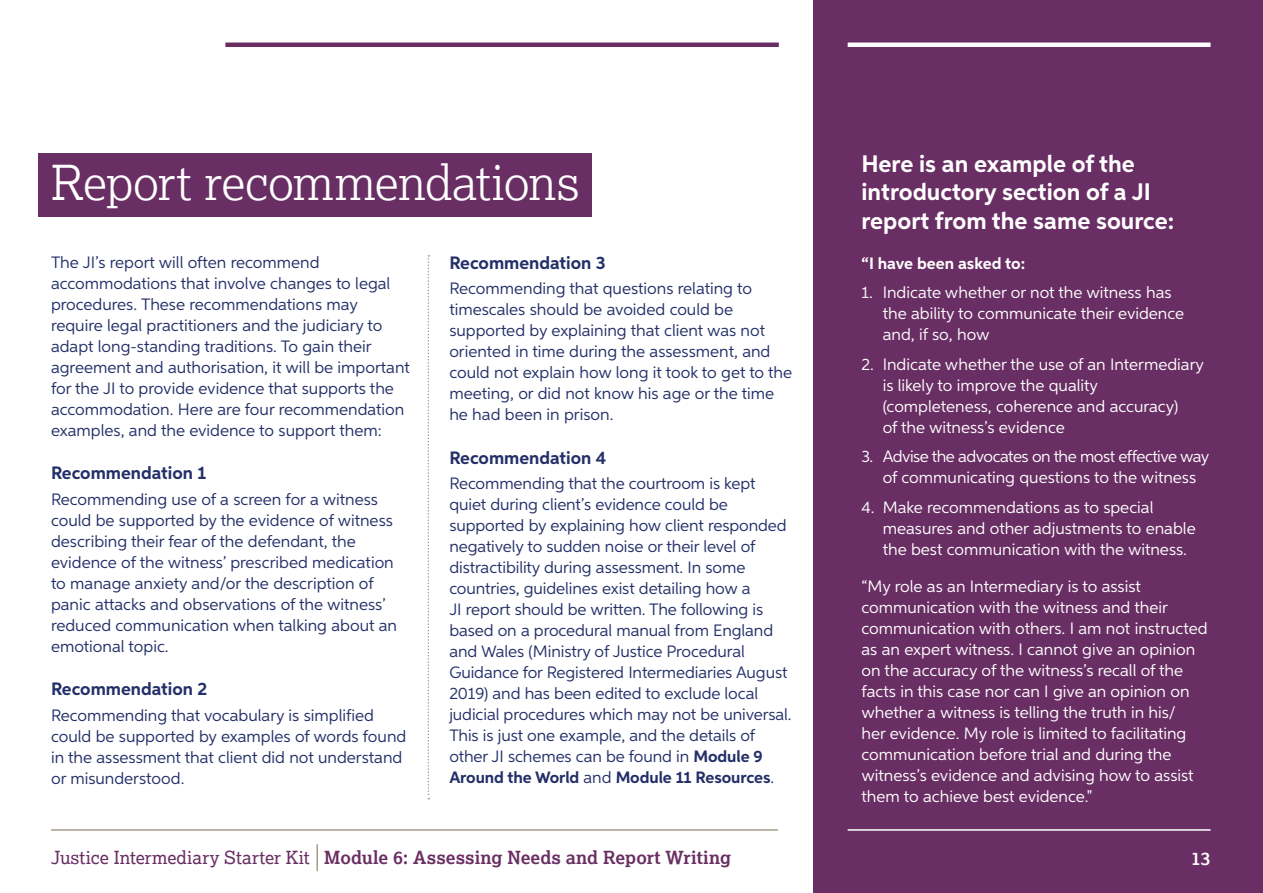
<style>
.page{position:relative;width:1263px;height:893px;background:#fff}
.page>*{position:absolute;margin:0;border:0;box-sizing:border-box;transform-origin:0 0}
.t1{font:300 48px "Lexia";letter-spacing:-.015em;color:#fff}
.t2{font:700 24px/28.5px "Aspira";color:#fff}
.t3{font:700 18px "Lexia";color:#692e63}
.t4{font:700 18px "Aspira";color:#232f68}
.t5{font:700 18px "Lexia";color:#fff}
.t6{font:16.5px/21px "Aspira";color:#232f68}
.t7{font:16.5px/21px "Aspira";color:#fff}
.t8{font:700 16.5px "Aspira";color:#fff}
.s1{font-weight:700}
.s2{font-weight:400}
</style>
<div class="page">
<hr style="left:51px;top:829px;width:1161px;height:2px;background:#a69e88">
<hr style="left:316px;top:844px;width:2px;height:27px;background:#a69e88">
<div style="left:779px;top:810px;width:59px;height:41px;background:#fff"></div>
<hr style="left:225px;top:43px;width:554px;height:4px;background:#692e63">
<div style="left:38px;top:153px;width:554px;height:64px;background:#692e63"></div>
<div style="left:814px;top:0;width:449px;height:893px;background:#692e63"></div>
<hr style="left:848px;top:43px;width:362px;height:4px;background:#fff">
<hr style="left:848px;top:829px;width:362px;height:2px;background:#fff">
<svg style="left:428px;top:255px;width:1px;height:544px"></svg>
<h1 class="t1" style="left:51px;top:152px;width:530px">Report recommendations</h1>
<p class="t6" style="left:51px;top:252px;width:360px">The JI’s report will often recommend accommodations that involve changes to legal procedures. These recommendations may require legal practitioners and the judiciary to adapt long-standing traditions. To gain their agreement and authorisation, it will be important for the JI to provide evidence that supports the accommodation. Here are four recommendation examples, and the evidence to support them:</p>
<p class="t4" style="left:51px;top:462px;width:157px">Recommendation 1</p>
<p class="t6" style="left:51px;top:488px;width:348px">Recommending use of a screen for a witness could be supported by the evidence of witness describing their fear of the defendant, the evidence of the witness’ prescribed medication to manage anxiety and/or the description of panic attacks and observations of the witness’ reduced communication when talking about an emotional topic.</p>
<p class="t4" style="left:51px;top:678px;width:158px">Recommendation 2</p>
<p class="t6" style="left:51px;top:704px;width:357px">Recommending that vocabulary is simplified could be supported by examples of words found in the assessment that client did not understand or misunderstood.</p>
<p class="t4" style="left:449px;top:252px;width:158px">Recommendation 3</p>
<p class="t6" style="left:449px;top:278px;width:344px">Recommending that questions relating to timescales should be avoided could be supported by explaining that client was not oriented in time during the assessment, and could not explain how long it took to get to the meeting, or did not know his age or the time he had been in prison.</p>
<p class="t4" style="left:449px;top:447px;width:158px">Recommendation 4</p>
<p class="t6" style="left:449px;top:473px;width:344px">Recommending that the courtroom is kept quiet during client’s evidence could be supported by explaining how client responded negatively to sudden noise or their level of distractibility during assessment. In some countries, guidelines exist detailing how a<br>JI report should be written. The following is based on a procedural manual from England and Wales (Ministry of Justice Procedural Guidance for Registered Intermediaries August 2019) and has been edited to exclude local judicial procedures which may not be universal.<br>This is just one example, and the details of other JI schemes can be found in <span class="s1">Module 9<br>Around the World</span> and <span class="s1">Module 11 Resources</span>.</p>
<p class="t3" style="left:51px;top:846px;width:682px"><span class="s2">Justice Intermediary Starter Kit</span> Module 6: Assessing Needs and Report Writing</p>
<h2 class="t2" style="left:861px;top:149px;width:314px">Here is an example of the introductory section of a JI report from the same source:</h2>
<p class="t8" style="left:861px;top:253px;width:165px">“I have been asked to:</p>
<p class="t7" style="left:883px;top:282px;width:303px;text-indent:-21px">1. Indicate whether or not the witness has the ability to communicate their evidence and, if so, how</p>
<p class="t7" style="left:883px;top:353px;width:323px;text-indent:-21px">2. Indicate whether the use of an Intermediary is likely to improve the quality (completeness, coherence and accuracy)<br>of the witness’s evidence</p>
<p class="t7" style="left:861px;top:446px;width:349px;text-align:center">3. Advise the advocates on the most effective way of communicating questions to the witness</p>
<p class="t7" style="left:883px;top:496px;width:314px;text-indent:-21px">4. Make recommendations as to special measures and other adjustments to enable the best communication with the witness.</p>
<p class="t7" style="left:861px;top:576px;width:348px">“My role as an Intermediary is to assist communication with the witness and their communication with others. I am not instructed as an expert witness. I cannot give an opinion on the accuracy of the witness’s recall of the facts in this case nor can I give an opinion on whether a witness is telling the truth in his/<br>her evidence. My role is limited to facilitating communication before trial and during the witness’s evidence and advising how to assist them to achieve best evidence."</p>
<p class="t5" style="left:1191px;top:847px;width:21px">13</p>
</div>
